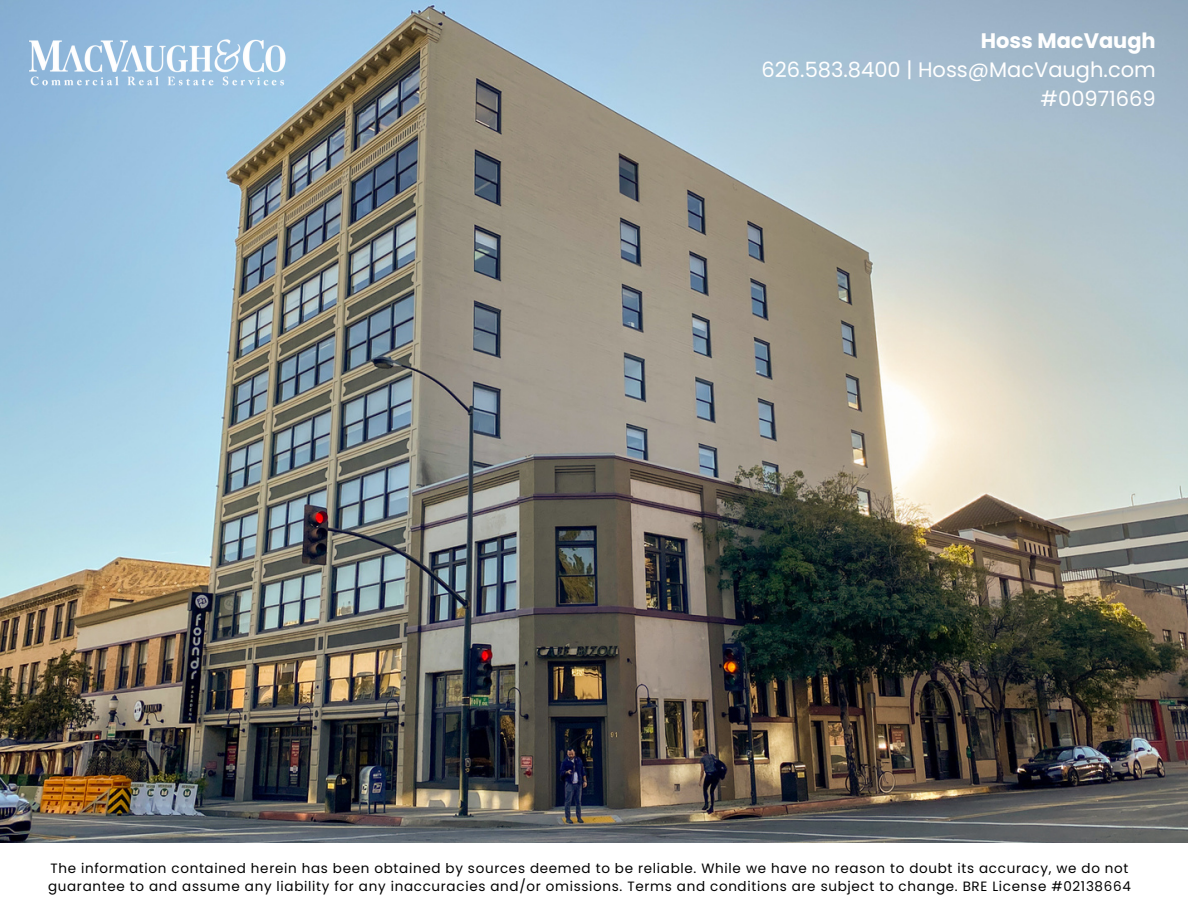
<style>
.page{position:relative;width:1188px;height:918px;background:#fff}
.page>*{position:absolute;margin:0;border:0;box-sizing:border-box;transform-origin:0 0}
.t1{font:21px "Poppins";color:#fff}
.t2{font:700 21px "Poppins";color:#fff}
.t3{font:13.5px/18px "Poppins";letter-spacing:.05em;color:#000}
</style>
<div class="page">
<img style="left:0;top:0;width:1188px;height:843px">
<img style="left:23px;top:29px;width:269px;height:63px">
<p class="t2" style="left:981px;top:26px;width:176px">Hoss MacVaugh</p>
<p class="t1" style="left:762px;top:55px;width:396px">626.583.8400 | Hoss@MacVaugh.com</p>
<p class="t1" style="left:1041px;top:84px;width:117px">#00971669</p>
<p class="t3" style="left:48px;top:859px;width:1084px">The information contained herein has been obtained by sources deemed to be reliable. While we have no reason to doubt its accuracy, we do not guarantee to and assume any liability for any inaccuracies and/or omissions. Terms and conditions are subject to change. BRE License #02138664</p>
</div>
